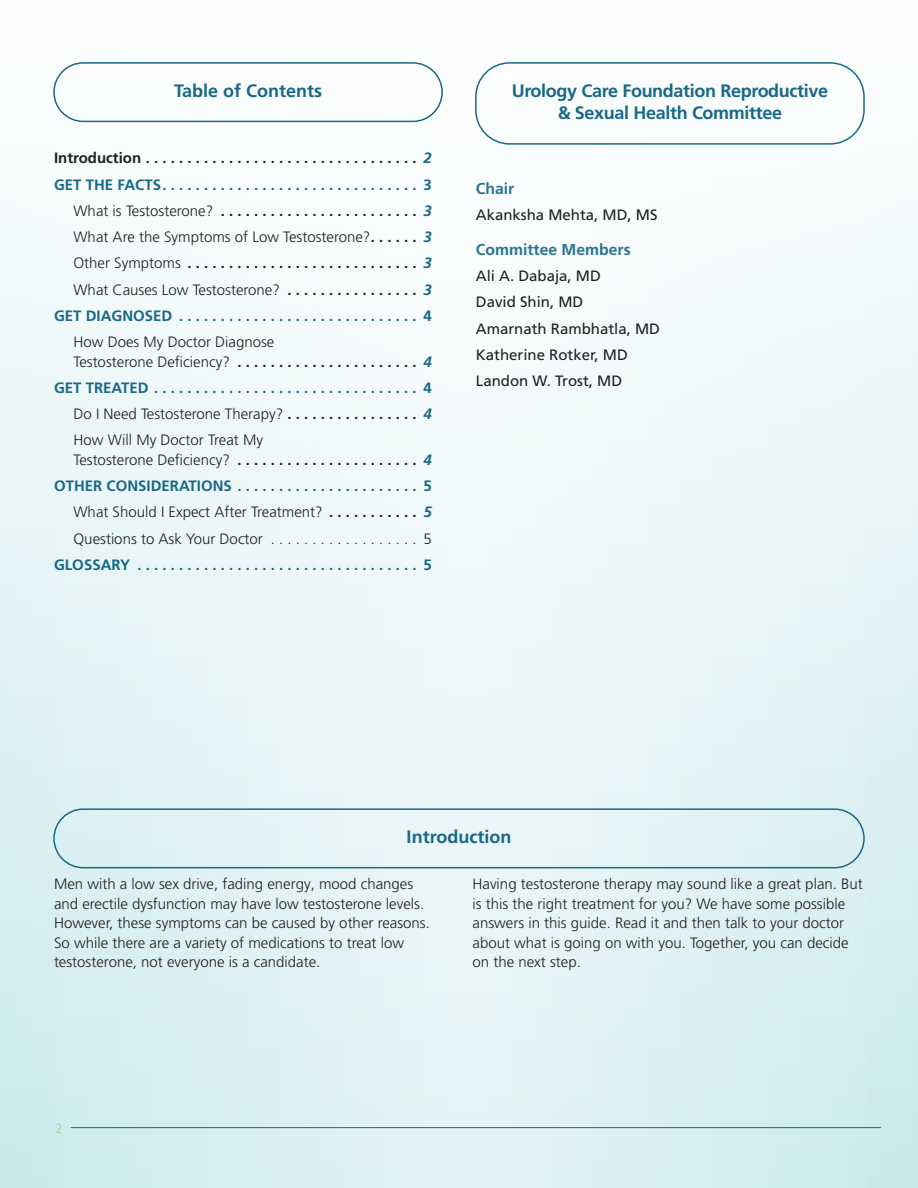
<style>
.page{position:relative;width:918px;height:1188px;background:#fff}
.page>*{position:absolute;margin:0;border:0;box-sizing:border-box;transform-origin:0 0}
.Level2_Header{font:700 18px/22.5px "Frutiger LT Pro";letter-spacing:-.02em;color:#186887;text-align:center}
.Level2_Header-2{font:700 18px "Frutiger LT Pro";color:#186887}
.Subhead1{font:700 15.75px "Frutiger LT Pro";color:#2c7391}
.Body1{font:300 15px/19.5px "Frutiger LT Pro";color:#231f20}
.TOC{font:300 15px/19.5px "Frutiger LT Pro";color:#231f20}
.TOC_Blue_Cap{font:700 15px "Frutiger LT Pro";color:#186887}
.TOC-2{font:700 15px "Frutiger LT Pro";color:#231f20}
.Body1-2{font:15px "Frutiger LT Pro";color:#231f20}
.Body1-3{font:300 condensed 13.5px "Frutiger LT Pro";color:#9ec482}
.s1{font-style:italic;color:#186887}
.s2{font-weight:300}
.s3{font-weight:700}
.s4{font-weight:700;font-style:italic;color:#186887}
</style>
<div class="page">
<div style="left:0;top:0;width:918px;height:1188px;background:linear-gradient(to bottom,#fefefe,#d6eef0)"></div>
<hr style="left:71px;top:1127px;width:810px;height:1px;background:#186887">
<div style="left:53px;top:62px;width:390px;height:60px;border:2px solid #186887;border-radius:29px"></div>
<div style="left:475px;top:62px;width:390px;height:83px;border:2px solid #186887;border-radius:34px"></div>
<div style="left:53px;top:808px;width:812px;height:60px;border:2px solid #186887;border-radius:29px"></div>
<p class="Level2_Header-2" style="left:174px;top:80px;width:150px">Table of Contents</p>
<p class="TOC-2" style="left:54px;top:149px;width:380px">Introduction . . . . . . . . . . . . . . . . . . . . . . . . . . . . . . . . . <span class="s1">2</span></p>
<p class="TOC_Blue_Cap" style="left:54px;top:176px;width:379px">GET THE FACTS . . . . . . . . . . . . . . . . . . . . . . . . . . . . . . . 3</p>
<p class="TOC-2" style="left:74px;top:202px;width:360px"><span class="s2">What is Testosterone?</span> . . . . . . . . . . . . . . . . . . . . . . . . <span class="s1">3</span></p>
<p class="TOC" style="left:74px;top:227px;width:360px">What Are the Symptoms of Low Testosterone? <span class="s3">. . . . . .</span> <span class="s4">3</span></p>
<p class="TOC-2" style="left:74px;top:254px;width:360px"><span class="s2">Other Symptoms</span> . . . . . . . . . . . . . . . . . . . . . . . . . . . . <span class="s1">3</span></p>
<p class="TOC" style="left:74px;top:280px;width:360px">What Causes Low Testosterone? <span class="s3">. . . . . . . . . . . . . . . .</span> <span class="s4">3</span></p>
<p class="TOC_Blue_Cap" style="left:54px;top:307px;width:379px">GET DIAGNOSED . . . . . . . . . . . . . . . . . . . . . . . . . . . . . 4</p>
<p class="TOC" style="left:74px;top:332px;width:360px">How Does My Doctor Diagnose<br>Testosterone Deficiency? <span class="s3">. . . . . . . . . . . . . . . . . . . . . .</span> <span class="s4">4</span></p>
<p class="TOC_Blue_Cap" style="left:54px;top:379px;width:379px">GET TREATED . . . . . . . . . . . . . . . . . . . . . . . . . . . . . . . . 4</p>
<p class="TOC" style="left:74px;top:404px;width:360px">Do I Need Testosterone Therapy? <span class="s3">. . . . . . . . . . . . . . . .</span> <span class="s4">4</span></p>
<p class="TOC" style="left:74px;top:431px;width:360px">How Will My Doctor Treat My<br>Testosterone Deficiency? <span class="s3">. . . . . . . . . . . . . . . . . . . . . .</span> <span class="s4">4</span></p>
<p class="TOC_Blue_Cap" style="left:54px;top:477px;width:379px">OTHER CONSIDERATIONS . . . . . . . . . . . . . . . . . . . . . . 5</p>
<p class="TOC" style="left:74px;top:503px;width:360px">What Should I Expect After Treatment? <span class="s3">. . . . . . . . . . .</span> <span class="s4">5</span></p>
<p class="TOC" style="left:74px;top:529px;width:360px">Questions to Ask Your Doctor . . . . . . . . . . . . . . . . . . 5</p>
<p class="TOC_Blue_Cap" style="left:54px;top:556px;width:379px">GLOSSARY . . . . . . . . . . . . . . . . . . . . . . . . . . . . . . . . . . 5</p>
<p class="Level2_Header" style="left:512px;top:79px;width:318px">Urology Care Foundation Reproductive &amp; Sexual Health Committee</p>
<p class="Subhead1" style="left:476px;top:179px;width:40px">Chair</p>
<p class="Body1-2" style="left:476px;top:206px;width:183px">Akanksha Mehta, MD, MS</p>
<p class="Subhead1" style="left:476px;top:240px;width:156px">Committee Members</p>
<p class="Body1-2" style="left:476px;top:267px;width:127px">Ali A. Dabaja, MD</p>
<p class="Body1-2" style="left:476px;top:293px;width:109px">David Shin, MD</p>
<p class="Body1-2" style="left:476px;top:320px;width:186px">Amarnath Rambhatla, MD</p>
<p class="Body1-2" style="left:476px;top:346px;width:153px">Katherine Rotker, MD</p>
<p class="Body1-2" style="left:476px;top:372px;width:148px">Landon W. Trost, MD</p>
<p class="Level2_Header-2" style="left:407px;top:826px;width:106px">Introduction</p>
<p class="Body1" style="left:54px;top:875px;width:374px">Men with a low sex drive, fading energy, mood changes and erectile dysfunction may have low testosterone levels.<br>However, these symptoms can be caused by other reasons.<br>So while there are a variety of medications to treat low testosterone, not everyone is a candidate.</p>
<p class="Body1" style="left:472px;top:875px;width:392px">Having testosterone therapy may sound like a great plan. But is this the right treatment for you? We have some possible answers in this guide. Read it and then talk to your doctor about what is going on with you. Together, you can decide on the next step.</p>
<p class="Body1-3" style="left:56px;top:1120px;width:8px">2</p>
</div>
